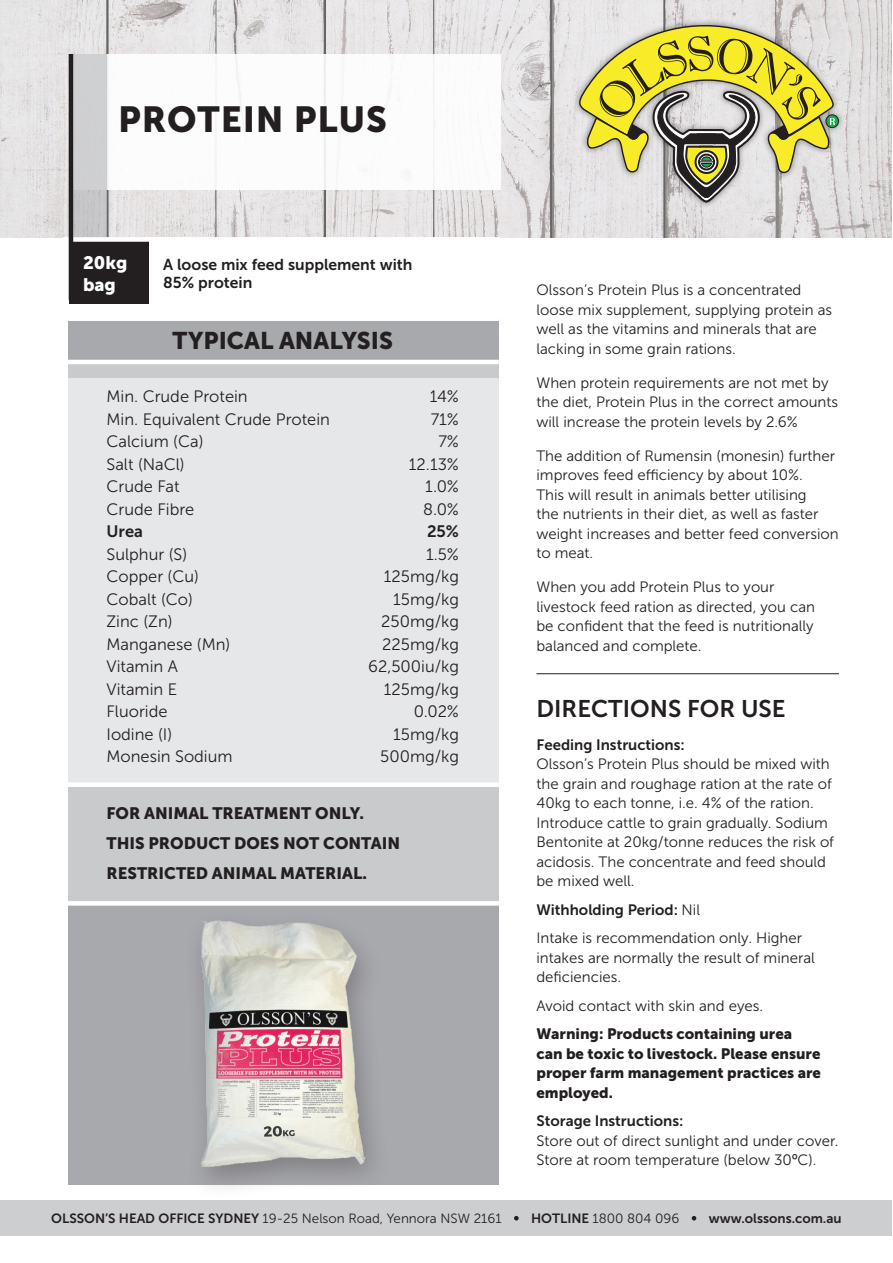
<style>
.page{position:relative;width:893px;height:1263px;background:#fff}
.page>*{position:absolute;margin:0;border:0;box-sizing:border-box;transform-origin:0 0}
.t1{font:36px "Museo Sans 900";letter-spacing:.025em;color:#231f20}
.t2{font:24px "Museo Sans 700";color:#231f20}
.t3{font:24px "Museo Sans 900";color:#231f20}
.t4{font:18px/21.6px "Museo Sans 900";color:#fff}
.t5{font:16.5px "Museo Sans 300";color:#231f20}
.t6{font:16.5px/30px "Museo Sans 900";color:#231f20}
.t7{font:16.5px "Museo Sans 700";color:#231f20}
.t8{font:15.75px/18.9px "Museo Sans 700";color:#231f20}
.t9{font:15px/19.5px "Museo Sans 300";color:#231f20}
.t10{font:15px/19.5px "Museo Sans 900";color:#231f20}
.t11{font:15px "Museo Sans 700";color:#231f20}
.t12{font:13.35px "Museo Sans 300";color:#231f20}
.t13{font:13.35px "Museo Sans 700";color:#231f20}
.s1{font-family:"Museo Sans 300"}
.s2{font-family:"Arial"}
.s3{font-family:"Museo Sans 700"}
</style>
<div class="page">
<div style="left:0;top:1200px;width:891px;height:35px;background:#cdced0"></div>
<img style="left:0;top:0;width:892px;height:237px">
<div style="left:71px;top:54px;width:429px;height:136px;background:#fff"></div>
<div style="left:573px;top:19px;width:272px;height:190px;background:#231f20;opacity:.52"></div>
<svg style="left:826px;top:115px;width:12px;height:13px"></svg>
<div style="left:825px;top:114px;width:14px;height:14px;border:1px solid #231f20;border-radius:50%"></div>
<svg style="left:579px;top:25px;width:256px;height:177px;background:#c6c080"></svg>
<div style="left:69px;top:319px;width:430px;height:736px;background:#e6e7e9"></div>
<div style="left:69px;top:319px;width:430px;height:59px;background:#c9cacc"></div>
<div style="left:69px;top:321px;width:430px;height:39px;background:#a8a9ad"></div>
<div style="left:63px;top:316px;width:436px;height:5px;background:#fff"></div>
<hr style="left:63px;top:360px;width:436px;height:4px;background:#fff">
<svg style="left:73px;top:54px;width:33px;height:183px;background:#cbcbcd"></svg>
<div style="left:69px;top:239px;width:79px;height:65px;background:#231f20"></div>
<div style="left:69px;top:785px;width:430px;height:116px;background:#c9cacc"></div>
<div style="left:69px;top:903px;width:430px;height:282px;background:#a8a9ad"></div>
<div style="left:66px;top:901px;width:436px;height:5px;background:#fff"></div>
<div style="left:183px;top:909px;width:208px;height:291px;background:#231f20;opacity:.3"></div>
<img style="left:183px;top:917px;width:199px;height:253px">
<div style="left:63px;top:782px;width:438px;height:5px;background:#fff"></div>
<hr style="left:536px;top:673px;width:303px;height:1px;background:#231f20">
<svg style="left:514px;top:1216px;width:5px;height:4px"></svg>
<svg style="left:692px;top:1216px;width:4px;height:4px"></svg>
<div style="left:63px;top:237px;width:436px;height:5px;background:#fff"></div>
<hr style="left:69px;top:54px;width:4px;height:246px;background:#231f20">
<p class="t1" style="left:118px;top:99px;width:271px">PROTEIN PLUS</p>
<p class="t4" style="left:83px;top:252px;width:46px">20kg bag</p>
<p class="t8" style="left:163px;top:255px;width:251px">A loose mix feed supplement with<br>85% protein</p>
<p class="t3" style="left:172px;top:327px;width:222px">TYPICAL ANALYSIS</p>
<p class="t5" style="left:106px;top:388px;width:143px">Min. Crude Protein</p>
<p class="t5" style="left:106px;top:410px;width:225px">Min. Equivalent Crude Protein</p>
<p class="t5" style="left:106px;top:433px;width:98px">Calcium (Ca)</p>
<p class="t5" style="left:106px;top:455px;width:80px">Salt (NaCl)</p>
<p class="t5" style="left:106px;top:478px;width:75px">Crude Fat</p>
<p class="t5" style="left:106px;top:500px;width:89px">Crude Fibre</p>
<p class="t7" style="left:106px;top:522px;width:38px">Urea</p>
<p class="t5" style="left:106px;top:545px;width:82px">Sulphur (S)</p>
<p class="t5" style="left:106px;top:568px;width:94px">Copper (Cu)</p>
<p class="t5" style="left:106px;top:590px;width:88px">Cobalt (Co)</p>
<p class="t5" style="left:106px;top:613px;width:68px">Zinc (Zn)</p>
<p class="t5" style="left:106px;top:635px;width:125px">Manganese (Mn)</p>
<p class="t5" style="left:106px;top:658px;width:73px">Vitamin A</p>
<p class="t5" style="left:106px;top:680px;width:72px">Vitamin E</p>
<p class="t5" style="left:106px;top:703px;width:63px">Fluoride</p>
<p class="t5" style="left:106px;top:725px;width:67px">Iodine (I)</p>
<p class="t5" style="left:106px;top:748px;width:128px">Monesin Sodium</p>
<p class="t5" style="left:430px;top:388px;width:31px">14%</p>
<p class="t5" style="left:431px;top:410px;width:30px">71%</p>
<p class="t5" style="left:438px;top:433px;width:22px">7%</p>
<p class="t5" style="left:409px;top:455px;width:52px">12.13%</p>
<p class="t5" style="left:425px;top:478px;width:35px">1.0%</p>
<p class="t5" style="left:423px;top:500px;width:37px">8.0%</p>
<p class="t7" style="left:427px;top:522px;width:34px">25%</p>
<p class="t5" style="left:426px;top:545px;width:35px">1.5%</p>
<p class="t5" style="left:384px;top:568px;width:77px">125mg/kg</p>
<p class="t5" style="left:393px;top:590px;width:67px">15mg/kg</p>
<p class="t5" style="left:381px;top:613px;width:79px">250mg/kg</p>
<p class="t5" style="left:382px;top:635px;width:78px">225mg/kg</p>
<p class="t5" style="left:368px;top:658px;width:92px">62,500iu/kg</p>
<p class="t5" style="left:384px;top:680px;width:77px">125mg/kg</p>
<p class="t5" style="left:414px;top:703px;width:47px">0.02%</p>
<p class="t5" style="left:393px;top:725px;width:67px">15mg/kg</p>
<p class="t5" style="left:380px;top:748px;width:80px">500mg/kg</p>
<p class="t6" style="left:106px;top:798px;width:259px">FOR ANIMAL TREATMENT ONLY.</p>
<p class="t6" style="left:106px;top:828px;width:295px">THIS PRODUCT DOES NOT CONTAIN<br>RESTRICTED ANIMAL MATERIAL.</p>
<p class="t9" style="left:536px;top:280px;width:297px">Olsson’s Protein Plus is a concentrated loose mix supplement, supplying protein as well as the vitamins and minerals that are lacking in some grain rations.</p>
<p class="t9" style="left:536px;top:373px;width:303px">When protein requirements are not met by the diet, Protein Plus in the correct amounts will increase the protein levels by 2.6%</p>
<p class="t9" style="left:536px;top:446px;width:304px">The addition of Rumensin (monesin) further improves feed efficiency by about 10%.<br>This will result in animals better utilising<br>the nutrients in their diet, as well as faster weight increases and better feed conversion to meat.</p>
<p class="t9" style="left:536px;top:577px;width:280px">When you add Protein Plus to your livestock feed ration as directed, you can be confident that the feed is nutritionally balanced and complete.</p>
<p class="t2" style="left:536px;top:695px;width:251px">DIRECTIONS FOR USE</p>
<p class="t11" style="left:536px;top:736px;width:150px">Feeding Instructions:</p>
<p class="t9" style="left:536px;top:754px;width:297px">Olsson’s Protein Plus should be mixed with the grain and roughage ration at the rate of<br>40kg to each tonne, i.e. 4% of the ration.</p>
<p class="t9" style="left:536px;top:813px;width:299px">Introduce cattle to grain gradually. Sodium Bentonite at 20kg/tonne reduces the risk of acidosis. The concentrate and feed should be mixed well.</p>
<p class="t11" style="left:536px;top:901px;width:165px">Withholding Period: <span class="s1">Nil</span></p>
<p class="t9" style="left:536px;top:928px;width:280px">Intake is recommendation only. Higher intakes are normally the result of mineral deficiencies.</p>
<p class="t9" style="left:536px;top:996px;width:228px">Avoid contact with skin and eyes.</p>
<p class="t10" style="left:536px;top:1024px;width:286px">Warning: Products containing urea can be toxic to livestock. Please ensure proper farm management practices are employed.</p>
<p class="t11" style="left:536px;top:1112px;width:149px">Storage Instructions:</p>
<p class="t9" style="left:536px;top:1131px;width:304px">Store out of direct sunlight and under cover.<br>Store at room temperature (below 30<span class="s2">º</span>C).</p>
<p class="t12" style="left:51px;top:1211px;width:452px"><span class="s3">OLSSON’S HEAD OFFICE SYDNEY</span> 19-25 Nelson Road, Yennora NSW 2161</p>
<p class="t12" style="left:531px;top:1211px;width:150px"><span class="s3">HOTLINE</span> 1800 804 096</p>
<p class="t13" style="left:709px;top:1210px;width:134px">www.olssons.com.au</p>
</div>
